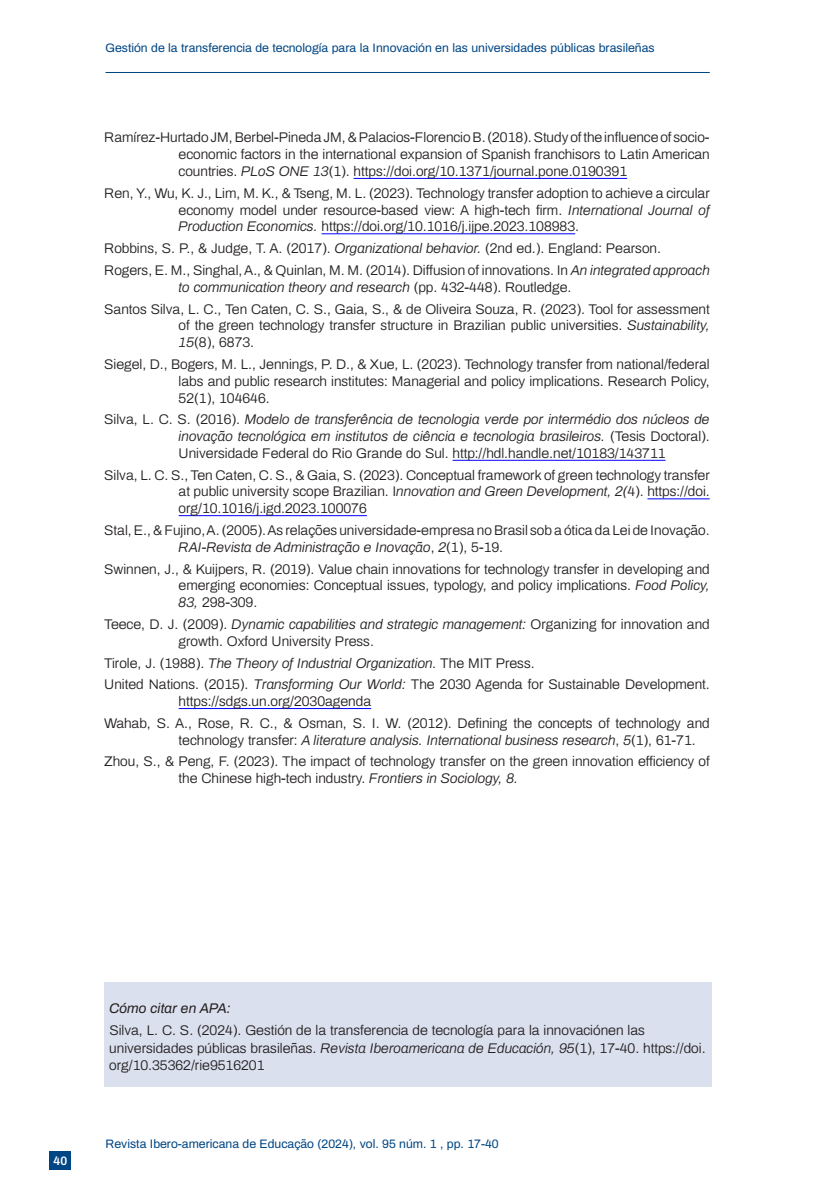
<style>
.page{position:relative;width:819px;height:1191px;background:#fff}
.page>*{position:absolute;margin:0;border:0;box-sizing:border-box;transform-origin:0 0}
.t1{font:300 14px/16.8px "Archivo";color:#231f20}
.t2{font:italic 300 14px/16.8px "Archivo";color:#231f20;text-align:justify}
.t3{font:italic 14px "Archivo";color:#231f20}
.t4{font:12.25px "Archivo";color:#004684}
.t5{font:600 12.25px "Archivo";color:#fff}
.s1{font-style:italic}
.s2{font-style:normal}
</style>
<div class="page">
<hr style="left:105px;top:72px;width:604px;height:1px;background:#004684">
<hr style="left:353px;top:178px;width:274px;height:1px;background:#00f">
<hr style="left:321px;top:233px;width:254px;height:1px;background:#00f">
<hr style="left:452px;top:460px;width:213px;height:1px;background:#00f">
<hr style="left:647px;top:498px;width:62px;height:1px;background:#00f">
<hr style="left:179px;top:515px;width:188px;height:1px;background:#00f">
<hr style="left:179px;top:708px;width:192px;height:1px;background:#00f">
<div style="left:50px;top:1151px;width:21px;height:19px;background:#004684"></div>
<div style="left:104px;top:982px;width:607px;height:104px;background:#dae0ed"></div>
<p class="t4" style="left:106px;top:39px;width:550px">Gestión de la transferencia de tecnología para la Innovación en las universidades públicas brasileñas</p>
<p class="t1" style="left:179px;top:128px;width:532px;text-align:justify;text-indent:-74px">Ramírez-Hurtado JM, Berbel-Pineda JM, &amp; Palacios-Florencio B. (2018). Study of the influence of socio&shy;economic factors in the international expansion of Spanish franchisors to Latin American countries. <span class="s1">PLoS ONE 13</span>(1). https://doi.org/10.1371/journal.pone.0190391</p>
<p class="t1" style="left:179px;top:184px;width:532px;text-align:justify;text-indent:-74px">Ren, Y., Wu, K. J., Lim, M. K., &amp; Tseng, M. L. (2023). Technology transfer adoption to achieve a circular economy model under resource-based view: A high-tech firm. <span class="s1">International Journal of Production Economics.</span> https://doi.org/10.1016/j.ijpe.2023.108983.</p>
<p class="t1" style="left:104px;top:236px;width:607px;line-height:21.7px">Robbins, S. P., &amp; Judge, T. A. (2017). <span class="s1">Organizational behavior.</span> (2nd ed.). England: Pearson.<br>Rogers, E. M., Singhal, A., &amp; Quinlan, M. M. (2014). Diffusion of innovations. In <span class="s1">An integrated approach</span></p>
<p class="t1" style="left:104px;top:275px;width:607px;line-height:21.7px;text-indent:74px"><span class="s1">to communication theory and research</span> (pp. 432-448). Routledge.<br>Santos Silva, L. C., Ten Caten, C. S., Gaia, S., &amp; de Oliveira Souza, R. (2023). Tool for assessment</p>
<p class="t1" style="left:179px;top:316px;width:532px">of the green technology transfer structure in Brazilian public universities. <span class="s1">Sustainability,<br>15</span>(8), 6873.</p>
<p class="t1" style="left:179px;top:355px;width:532px;text-align:justify;text-indent:-74px">Siegel, D., Bogers, M. L., Jennings, P. D., &amp; Xue, L. (2023). Technology transfer from national/federal labs and public research institutes: Managerial and policy implications. Research Policy, 52(1), 104646.</p>
<p class="t2" style="left:179px;top:410px;width:532px;text-indent:-74px"><span class="s2">Silva, L. C. S. (2016).</span> Modelo de transferência de tecnologia verde por intermédio dos núcleos de inovação tecnológica em institutos de ciência e tecnologia brasileiros. <span class="s2">(Tesis Doctoral).<br>Universidade Federal do Rio Grande do Sul. http://hdl.handle.net/10183/143711</span></p>
<p class="t1" style="left:179px;top:465px;width:532px;text-align:justify;text-indent:-74px">Silva, L. C. S., Ten Caten, C. S., &amp; Gaia, S. (2023). Conceptual framework of green technology transfer at public university scope Brazilian. I<span class="s1">nnovation and Green Development, 2(</span>4). https://doi. org/10.1016/j.igd.2023.100076</p>
<p class="t1" style="left:179px;top:521px;width:532px;text-indent:-74px">Stal, E., &amp; Fujino, A. (2005). As relações universidade-empresa no Brasil sob a ótica da Lei de Inovação.<br><span class="s1">RAI-Revista de Administração e Inovação</span>, <span class="s1">2</span>(1), 5-19.</p>
<p class="t1" style="left:179px;top:559px;width:532px;text-align:justify;text-indent:-74px">Swinnen, J., &amp; Kuijpers, R. (2019). Value chain innovations for technology transfer in developing and emerging economies: Conceptual issues, typology, and policy implications. <span class="s1">Food Policy, 83,</span> 298-309.</p>
<p class="t1" style="left:179px;top:615px;width:532px;text-indent:-74px">Teece, D. J. (2009). <span class="s1">Dynamic capabilities and strategic management:</span> Organizing for innovation and growth. Oxford University Press.</p>
<p class="t1" style="left:104px;top:651px;width:607px;line-height:21.7px">Tirole, J. (1988). <span class="s1">The Theory of Industrial Organization.</span> The MIT Press.<br>United Nations. (2015). <span class="s1">Transforming Our World:</span> The 2030 Agenda for Sustainable Development.</p>
<p class="t1" style="left:104px;top:689px;width:607px;line-height:21.7px;text-indent:74px">https://sdgs.un.org/2030agenda<br>Wahab, S. A., Rose, R. C., &amp; Osman, S. I. W. (2012). Defining the concepts of technology and</p>
<p class="t1" style="left:104px;top:728px;width:607px;line-height:21.7px;text-indent:74px">technology transfer: <span class="s1">A literature analysis. International business research</span>, <span class="s1">5</span>(1), 61-71.<br>Zhou, S., &amp; Peng, F. (2023). The impact of technology transfer on the green innovation efficiency of</p>
<p class="t1" style="left:179px;top:769px;width:341px">the Chinese high-tech industry. <span class="s1">Frontiers in Sociology, 8.</span></p>
<p class="t5" style="left:54px;top:1152px;width:15px">40</p>
<p class="t3" style="left:109px;top:997px;width:123px">Cómo citar en APA:</p>
<p class="t1" style="left:109px;top:1020px;width:597px;line-height:17.5px">Silva, L. C. S. (2024). Gestión de la transferencia de tecnología para la innovaciónen las universidades públicas brasileñas. <span class="s1">Revista Iberoamericana de Educación, 95</span>(1), 17-40. https://doi. org/10.35362/rie9516201</p>
<p class="t4" style="left:106px;top:1135px;width:394px">Revista Ibero-americana de Educação (2024), vol. 95 núm. 1 , pp. 17-40</p>
</div>
